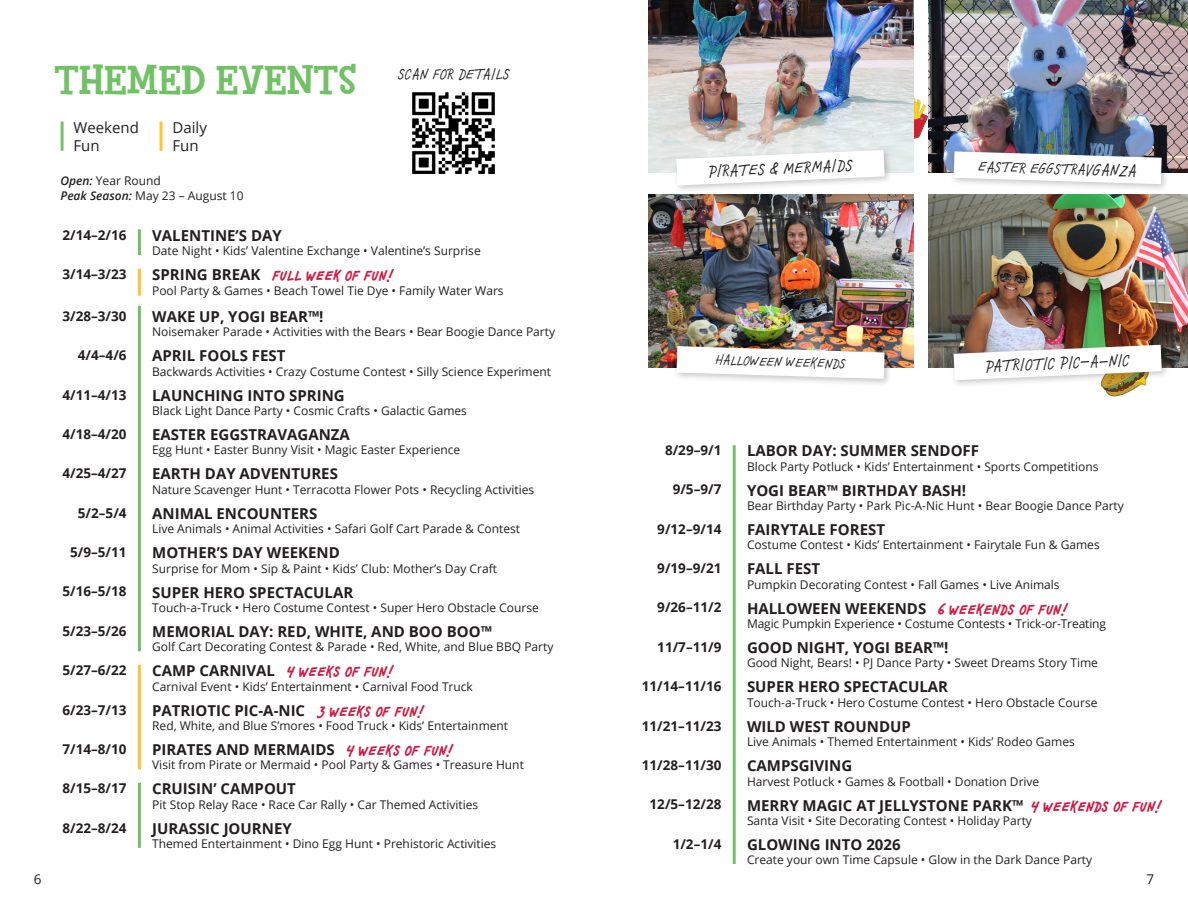
<style>
.page{position:relative;width:1188px;height:918px;background:#fff}
.page>*{position:absolute;margin:0;border:0;box-sizing:border-box;transform-origin:0 0}
.t1{font:800 42px "Fink";color:#73c167}
.t2{font:italic 18px "Chauncy Pro";color:#231f20}
.t3{font:italic 16.5px "Chauncy Pro";letter-spacing:.015em;color:#231f20}
.t4{font:700 15px "Open Sans";color:#231f20}
.t5{font:italic 700 15px "Chauncy Pro";letter-spacing:.015em;color:#d01e43}
.t6{font:15px "Open Sans";color:#231f20}
.t7{font:italic 15px "Chauncy Pro";color:#231f20}
.t8{font:700 13.5px "Open Sans";color:#231f20}
.t9{font:13.5px "Open Sans";color:#231f20}
.t10{font:12px "Open Sans";color:#231f20}
.s1{font-weight:600;font-style:italic}
.s2{font-family:"Open Sans";font-style:normal;color:#231f20}
.s3{font-family:"Chauncy Pro";font-style:italic;color:#d01e43}
.s4{font-size:18px}
</style>
<div class="page">
<hr style="left:138px;top:229px;width:3px;height:26px;background:#73c167">
<hr style="left:138px;top:306px;width:3px;height:345px;background:#73c167">
<hr style="left:138px;top:783px;width:3px;height:65px;background:#73c167">
<hr style="left:733px;top:445px;width:3px;height:419px;background:#73c167">
<hr style="left:138px;top:269px;width:3px;height:27px;background:#fec62e">
<hr style="left:138px;top:665px;width:3px;height:104px;background:#fec62e">
<svg style="left:913px;top:94px;width:15px;height:48px"></svg>
<img style="left:648px;top:0;width:265px;height:173px">
<img style="left:928px;top:195px;width:260px;height:172px">
<img style="left:928px;top:0;width:260px;height:173px">
<img style="left:648px;top:195px;width:265px;height:172px">
<div style="left:950px;top:341px;width:220px;height:47px;background:#231f20;opacity:.25"></div>
<svg style="left:954px;top:345px;width:208px;height:52px"></svg>
<div style="left:950px;top:148px;width:220px;height:44px;background:#231f20;opacity:.25"></div>
<svg style="left:954px;top:151px;width:208px;height:33px"></svg>
<div style="left:673px;top:146px;width:220px;height:48px;background:#231f20;opacity:.25"></div>
<svg style="left:676px;top:150px;width:209px;height:35px"></svg>
<div style="left:673px;top:342px;width:220px;height:45px;background:#231f20;opacity:.25"></div>
<img style="left:677px;top:346px;width:208px;height:33px">
<img style="left:412px;top:92px;width:83px;height:83px">
<hr style="left:61px;top:122px;width:3px;height:29px;background:#73c167">
<hr style="left:160px;top:122px;width:3px;height:29px;background:#fec62e">
<p class="t1" style="left:54px;top:54px;width:304px">THEMED EVENTS</p>
<p class="t6" style="left:74px;top:117px;width:67px">Weekend</p>
<p class="t6" style="left:74px;top:135px;width:28px">Fun</p>
<p class="t6" style="left:173px;top:117px;width:36px">Daily</p>
<p class="t6" style="left:173px;top:135px;width:28px">Fun</p>
<p class="t10" style="left:60px;top:173px;width:102px"><span class="s1">Open:</span> Year Round</p>
<p class="t10" style="left:60px;top:187px;width:185px"><span class="s1">Peak Season:</span> May 23 – August 10</p>
<p class="t3" style="left:398px;top:64px;width:113px">SCAN FOR DETAILS</p>
<p class="t8" style="left:62px;top:225px;width:66px">2/14–2/16</p>
<p class="t8" style="left:62px;top:265px;width:66px">3/14–3/23</p>
<p class="t4" style="left:152px;top:225px;width:131px">VALENTINE’S DAY</p>
<p class="t10" style="left:152px;top:243px;width:330px">Date Night • Kids’ Valentine Exchange • Valentine’s Surprise</p>
<p class="t5" style="left:152px;top:266px;width:243px"><span class="s2">SPRING BREAK</span> FULL WEEK OF FUN!</p>
<p class="t10" style="left:152px;top:282px;width:353px">Pool Party &amp; Games • Beach Towel Tie Dye • Family Water Wars</p>
<p class="t8" style="left:62px;top:306px;width:66px">3/28–3/30</p>
<p class="t4" style="left:152px;top:306px;width:173px">WAKE UP, YOGI BEAR™!</p>
<p class="t10" style="left:152px;top:324px;width:404px">Noisemaker Parade • Activities with the Bears • Bear Boogie Dance Party</p>
<p class="t8" style="left:78px;top:346px;width:50px">4/4–4/6</p>
<p class="t4" style="left:152px;top:345px;width:135px">APRIL FOOLS FEST</p>
<p class="t10" style="left:152px;top:363px;width:400px">Backwards Activities • Crazy Costume Contest • Silly Science Experiment</p>
<p class="t8" style="left:62px;top:385px;width:66px">4/11–4/13</p>
<p class="t4" style="left:152px;top:385px;width:194px">LAUNCHING INTO SPRING</p>
<p class="t10" style="left:152px;top:402px;width:316px">Black Light Dance Party • Cosmic Crafts • Galactic Games</p>
<p class="t8" style="left:62px;top:424px;width:66px">4/18–4/20</p>
<p class="t4" style="left:152px;top:424px;width:199px">EASTER EGGSTRAVAGANZA</p>
<p class="t10" style="left:152px;top:442px;width:310px">Egg Hunt • Easter Bunny Visit • Magic Easter Experience</p>
<p class="t8" style="left:62px;top:464px;width:66px">4/25–4/27</p>
<p class="t4" style="left:152px;top:463px;width:187px">EARTH DAY ADVENTURES</p>
<p class="t10" style="left:152px;top:481px;width:383px">Nature Scavenger Hunt • Terracotta Flower Pots • Recycling Activities</p>
<p class="t8" style="left:78px;top:503px;width:50px">5/2–5/4</p>
<p class="t4" style="left:152px;top:503px;width:167px">ANIMAL ENCOUNTERS</p>
<p class="t10" style="left:152px;top:521px;width:369px">Live Animals • Animal Activities • Safari Golf Cart Parade &amp; Contest</p>
<p class="t8" style="left:70px;top:543px;width:58px">5/9–5/11</p>
<p class="t4" style="left:152px;top:542px;width:189px">MOTHER’S DAY WEEKEND</p>
<p class="t10" style="left:152px;top:560px;width:346px">Surprise for Mom • Sip &amp; Paint • Kids’ Club: Mother’s Day Craft</p>
<p class="t8" style="left:62px;top:582px;width:66px">5/16–5/18</p>
<p class="t4" style="left:152px;top:582px;width:203px">SUPER HERO SPECTACULAR</p>
<p class="t10" style="left:152px;top:599px;width:388px">Touch-a-Truck • Hero Costume Contest • Super Hero Obstacle Course</p>
<p class="t8" style="left:62px;top:621px;width:66px">5/23–5/26</p>
<p class="t4" style="left:152px;top:621px;width:341px">MEMORIAL DAY: RED, WHITE, AND BOO BOO™</p>
<p class="t10" style="left:152px;top:639px;width:403px">Golf Cart Decorating Contest &amp; Parade • Red, White, and Blue BBQ Party</p>
<p class="t8" style="left:62px;top:661px;width:66px">5/27–6/22</p>
<p class="t4" style="left:152px;top:660px;width:243px">CAMP CARNIVAL <span class="s3">4 WEEKS OF FUN!</span></p>
<p class="t10" style="left:152px;top:678px;width:322px">Carnival Event • Kids’ Entertainment • Carnival Food Truck</p>
<p class="t8" style="left:62px;top:700px;width:66px">6/23–7/13</p>
<p class="t4" style="left:152px;top:700px;width:273px">PATRIOTIC PIC-A-NIC <span class="s3">3 WEEKS OF FUN!</span></p>
<p class="t10" style="left:152px;top:717px;width:357px">Red, White, and Blue S’mores • Food Truck • Kids’ Entertainment</p>
<p class="t8" style="left:62px;top:739px;width:66px">7/14–8/10</p>
<p class="t4" style="left:152px;top:739px;width:302px">PIRATES AND MERMAIDS <span class="s3">4 WEEKS OF FUN!</span></p>
<p class="t10" style="left:152px;top:757px;width:373px">Visit from Pirate or Mermaid • Pool Party &amp; Games • Treasure Hunt</p>
<p class="t8" style="left:62px;top:779px;width:66px">8/15–8/17</p>
<p class="t4" style="left:152px;top:778px;width:145px">CRUISIN’ CAMPOUT</p>
<p class="t10" style="left:152px;top:796px;width:328px">Pit Stop Relay Race • Race Car Rally • Car Themed Activities</p>
<p class="t8" style="left:62px;top:818px;width:66px">8/22–8/24</p>
<p class="t4" style="left:152px;top:818px;width:141px">JURASSIC JOURNEY</p>
<p class="t10" style="left:152px;top:836px;width:346px">Themed Entertainment • Dino Egg Hunt • Prehistoric Activities</p>
<p class="t2" style="left:708px;top:160px;width:145px;rotate:-2deg">PIRATES &amp; MERMAIDS</p>
<p class="t3" style="left:979px;top:156px;width:160px;rotate:2deg">EASTER EGGSTRAV<span class="s4">GANZA</span></p>
<p class="t7" style="left:716px;top:350px;width:131px;rotate:2deg">HALLOWEEN WEEKENDS</p>
<p class="t2" style="left:985px;top:354px;width:145px;rotate:-2deg">PATRIOTIC PIC-A-NIC</p>
<p class="t8" style="left:665px;top:441px;width:58px">8/29–9/1</p>
<p class="t4" style="left:747px;top:440px;width:234px">LABOR DAY: SUMMER SENDOFF</p>
<p class="t10" style="left:747px;top:458px;width:353px">Block Party Potluck • Kids’ Entertainment • Sports Competitions</p>
<p class="t8" style="left:673px;top:480px;width:50px">9/5–9/7</p>
<p class="t4" style="left:747px;top:479px;width:221px">YOGI BEAR™ BIRTHDAY BASH!</p>
<p class="t10" style="left:747px;top:497px;width:378px">Bear Birthday Party • Park Pic-A-Nic Hunt • Bear Boogie Dance Party</p>
<p class="t8" style="left:657px;top:519px;width:66px">9/12–9/14</p>
<p class="t4" style="left:747px;top:519px;width:140px">FAIRYTALE FOREST</p>
<p class="t10" style="left:747px;top:537px;width:354px">Costume Contest • Kids’ Entertainment • Fairytale Fun &amp; Games</p>
<p class="t8" style="left:657px;top:559px;width:66px">9/19–9/21</p>
<p class="t4" style="left:747px;top:558px;width:75px">FALL FEST</p>
<p class="t10" style="left:747px;top:576px;width:314px">Pumpkin Decorating Contest • Fall Games • Live Animals</p>
<p class="t8" style="left:657px;top:598px;width:66px">9/26–11/2</p>
<p class="t4" style="left:747px;top:598px;width:322px">HALLOWEEN WEEKENDS <span class="s3">6 WEEKENDS OF FUN!</span></p>
<p class="t10" style="left:747px;top:615px;width:361px">Magic Pumpkin Experience • Costume Contests • Trick-or-Treating</p>
<p class="t8" style="left:657px;top:637px;width:66px">11/7–11/9</p>
<p class="t4" style="left:747px;top:637px;width:203px">GOOD NIGHT, YOGI BEAR™!</p>
<p class="t10" style="left:747px;top:655px;width:353px">Good Night, Bears! • PJ Dance Party • Sweet Dreams Story Time</p>
<p class="t8" style="left:642px;top:677px;width:81px">11/14–11/16</p>
<p class="t4" style="left:747px;top:676px;width:203px">SUPER HERO SPECTACULAR</p>
<p class="t10" style="left:747px;top:694px;width:352px">Touch-a-Truck • Hero Costume Contest • Hero Obstacle Course</p>
<p class="t8" style="left:642px;top:716px;width:81px">11/21–11/23</p>
<p class="t4" style="left:747px;top:716px;width:165px">WILD WEST ROUNDUP</p>
<p class="t10" style="left:747px;top:734px;width:329px">Live Animals • Themed Entertainment • Kids’ Rodeo Games</p>
<p class="t8" style="left:642px;top:756px;width:81px">11/28–11/30</p>
<p class="t4" style="left:747px;top:755px;width:107px">CAMPSGIVING</p>
<p class="t10" style="left:747px;top:773px;width:294px">Harvest Potluck • Games &amp; Football • Donation Drive</p>
<p class="t8" style="left:650px;top:795px;width:73px">12/5–12/28</p>
<p class="t4" style="left:747px;top:794px;width:416px">MERRY MAGIC AT JELLYSTONE PARK™ <span class="s3">4 WEEKENDS OF FUN!</span></p>
<p class="t10" style="left:747px;top:812px;width:286px">Santa Visit • Site Decorating Contest • Holiday Party</p>
<p class="t8" style="left:673px;top:834px;width:50px">1/2–1/4</p>
<p class="t4" style="left:747px;top:834px;width:155px">GLOWING INTO 2026</p>
<p class="t10" style="left:747px;top:852px;width:347px">Create your own Time Capsule • Glow in the Dark Dance Party</p>
<p class="t9" style="left:34px;top:870px;width:9px">6</p>
<p class="t9" style="left:1147px;top:870px;width:9px">7</p>
</div>
